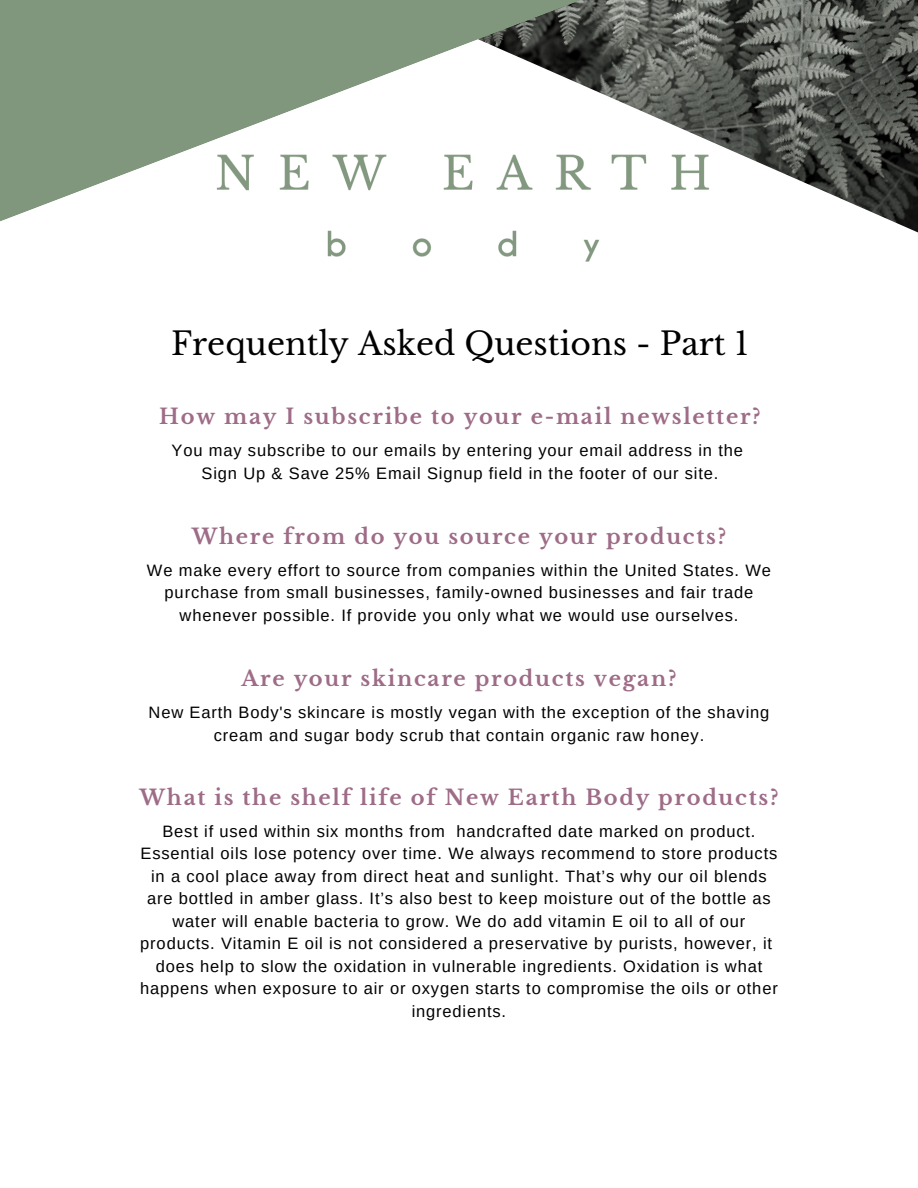
<style>
.page{position:relative;width:918px;height:1188px;background:#fff}
.page>*{position:absolute;margin:0;border:0;box-sizing:border-box;transform-origin:0 0}
.t1{font:31.5px "Libre Baskerville";color:#000}
.t2{font:700 21px "Libre Baskerville";letter-spacing:.08em;color:#9e6c87}
.t3{font:16.5px/22.5px "Arimo";letter-spacing:.05em;color:#000;text-align:center}
</style>
<div class="page">
<img style="left:859px;top:0;width:59px;height:233px">
<img style="left:327px;top:237px;width:272px;height:25px">
<svg style="left:0;top:0;width:859px;height:237px"></svg>
<h1 class="t1" style="left:171px;top:324px;width:579px">Frequently Asked Questions - Part 1</h1>
<p class="t2" style="left:159px;top:404px;width:603px">How may I subscribe to your e-mail newsletter?</p>
<p class="t3" style="left:172px;top:439px;width:573px">You may subscribe to our emails by entering your email address in the<br>Sign Up &amp; Save 25% Email Signup field in the footer of our site.</p>
<p class="t2" style="left:192px;top:523px;width:536px">Where from do you source your products?</p>
<p class="t3" style="left:147px;top:559px;width:626px">We make every effort to source from companies within the United States. We purchase from small businesses, family-owned businesses and fair trade whenever possible. If provide you only what we would use ourselves.</p>
<p class="t2" style="left:241px;top:666px;width:437px">Are your skincare products vegan?</p>
<p class="t3" style="left:149px;top:701px;width:622px">New Earth Body's skincare is mostly vegan with the exception of the shaving cream and sugar body scrub that contain organic raw honey.</p>
<p class="t2" style="left:139px;top:784px;width:641px">What is the shelf life of New Earth Body products?</p>
<p class="t3" style="left:140px;top:820px;width:639px">Best if used within six months from handcrafted date marked on product.<br>Essential oils lose potency over time. We always recommend to store products in a cool place away from direct heat and sunlight. That’s why our oil blends are bottled in amber glass. It’s also best to keep moisture out of the bottle as water will enable bacteria to grow. We do add vitamin E oil to all of our products. Vitamin E oil is not considered a preservative by purists, however, it does help to slow the oxidation in vulnerable ingredients. Oxidation is what happens when exposure to air or oxygen starts to compromise the oils or other ingredients.</p>
</div>
